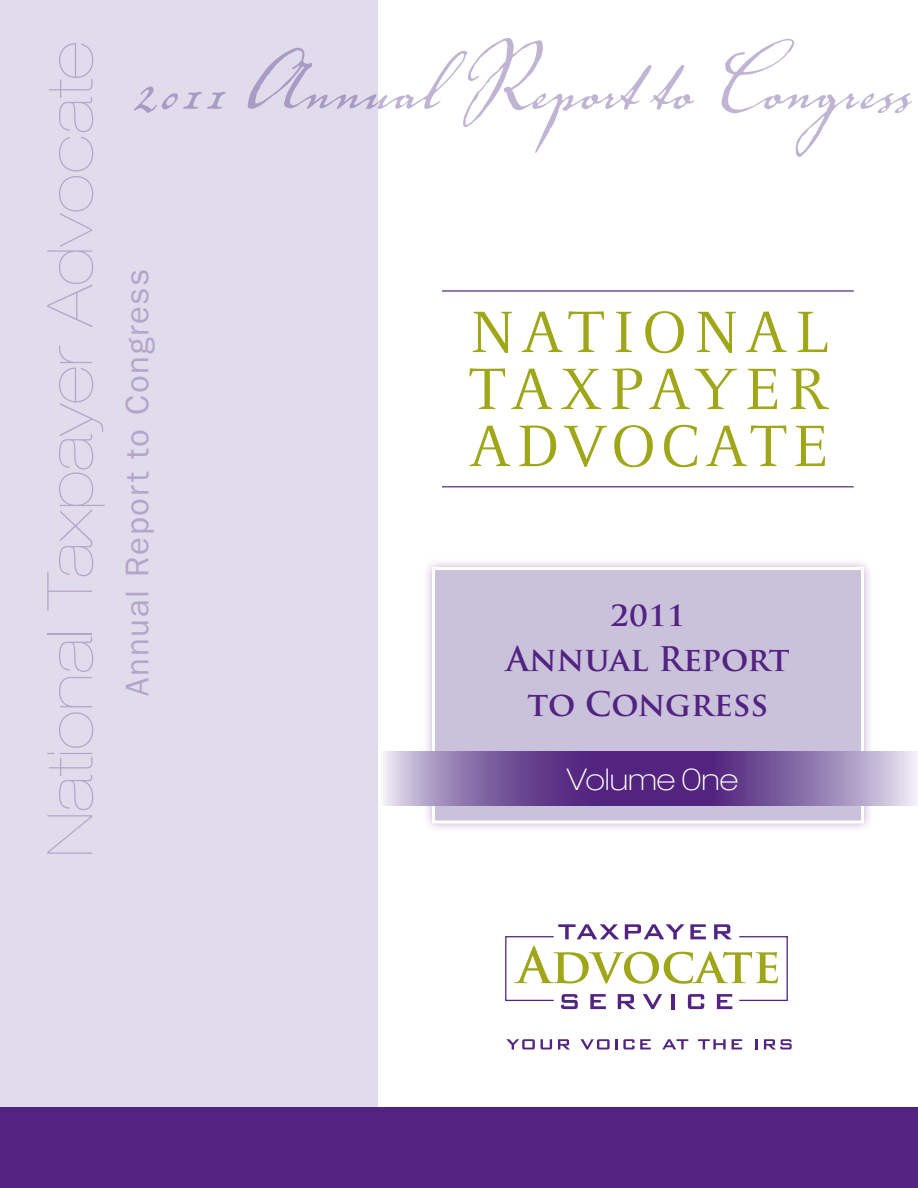
<style>
.page{position:relative;width:918px;height:1188px;background:#e1dceb}
.page>*{position:absolute;margin:0;border:0;box-sizing:border-box;transform-origin:0 0}
.t1{font:114px "Voluta Script Pro";color:#c0b4d4}
.t2{font:64.5px/57px "Celeste";letter-spacing:.08em;color:#9fa617;text-align:justify}
.t3{font:900 expanded 63px "Helvetica Neue";color:#b4a5cb}
.t4{font:700 33px/45px "Trajan Pro";color:#522380;text-align:center}
.t5{font:33px "Franklin Gothic";letter-spacing:.05em;color:#b4a5cb}
.t6{font:100 expanded 30px "Helvetica Neue";color:#fff}
</style>
<div class="page">
<div style="left:378px;top:0;width:540px;height:1188px;background:#fff"></div>
<div style="left:0;top:1107px;width:918px;height:81px;background:#522380"></div>
<hr style="left:442px;top:486px;width:412px;height:2px;background:#705196">
<hr style="left:442px;top:290px;width:412px;height:2px;background:#705196">
<div style="left:423px;top:557px;width:450px;height:276px;background:#522380;opacity:.35"></div>
<div style="left:432px;top:567px;width:432px;height:257px;background:#cac1db;border:3px solid #fff"></div>
<svg style="left:383px;top:751px;width:535px;height:54px;background:#8264a4"></svg>
<svg style="left:514px;top:946px;width:264px;height:38px"></svg>
<div style="left:505px;top:936px;width:49px;height:65px;border:1px solid #522380"></div>
<div style="left:739px;top:936px;width:49px;height:65px;border:1px solid #522380"></div>
<svg style="left:506px;top:1039px;width:29px;height:10px"></svg>
<svg style="left:541px;top:1039px;width:11px;height:10px"></svg>
<svg style="left:558px;top:1039px;width:12px;height:10px"></svg>
<svg style="left:581px;top:1039px;width:70px;height:10px"></svg>
<svg style="left:662px;top:1039px;width:26px;height:10px"></svg>
<svg style="left:698px;top:1039px;width:28px;height:10px"></svg>
<svg style="left:732px;top:1039px;width:10px;height:10px"></svg>
<svg style="left:756px;top:1039px;width:2px;height:10px"></svg>
<svg style="left:764px;top:1039px;width:28px;height:10px"></svg>
<svg style="left:558px;top:924px;width:61px;height:15px"></svg>
<svg style="left:625px;top:924px;width:81px;height:15px"></svg>
<svg style="left:714px;top:924px;width:18px;height:15px"></svg>
<svg style="left:561px;top:994px;width:17px;height:15px"></svg>
<svg style="left:590px;top:994px;width:16px;height:15px"></svg>
<svg style="left:618px;top:994px;width:18px;height:15px"></svg>
<svg style="left:643px;top:994px;width:19px;height:15px"></svg>
<hr style="left:672px;top:994px;width:3px;height:15px;background:#522380">
<svg style="left:688px;top:994px;width:16px;height:15px"></svg>
<svg style="left:717px;top:994px;width:15px;height:15px"></svg>
<h3 class="t3" style="left:33px;top:857px;width:817px;rotate:-90deg">National Taxpayer Advocate</h3>
<h1 class="t1" style="left:133px;top:2px;width:781px">2011 Annual Report to Congress</h1>
<p class="t5" style="left:118px;top:696px;width:429px;rotate:-90deg">Annual Report to Congress</p>
<p class="t2" style="left:468px;top:305px;width:362px">NATIONAL TAXPAYER ADVOCATE</p>
<p class="t4" style="left:506px;top:592px;width:285px">2011<br>Annual Report to Congress</p>
<p class="t6" style="left:567px;top:761px;width:173px">Volume 0ne</p>
</div>
